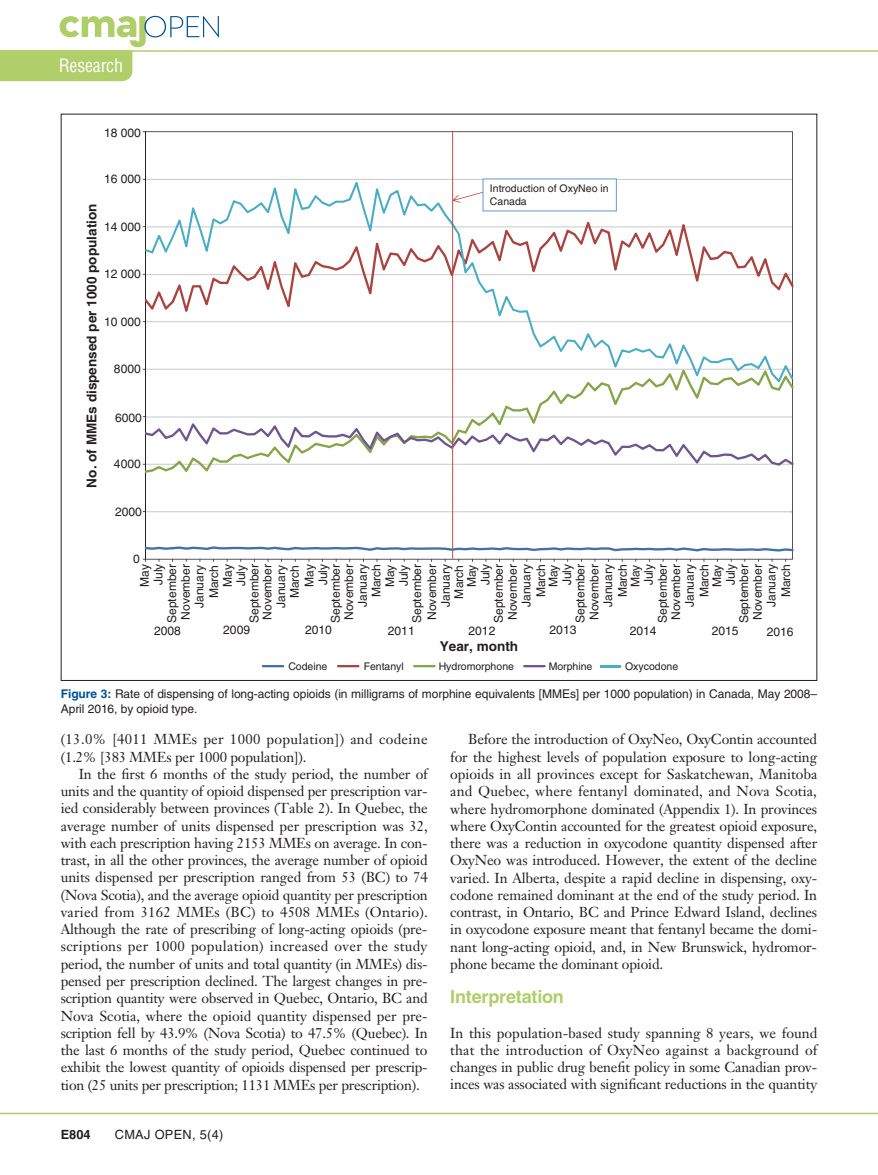
<style>
.page{position:relative;width:878px;height:1175px;background:#fff}
.page>*{position:absolute;margin:0;border:0;box-sizing:border-box;transform-origin:0 0}
.t1{font:700 18px "Helvetica LT Std";letter-spacing:-.01em;color:#afce69}
.t2{font:condensed 18px "Helvetica LT Std";letter-spacing:-.01em;color:#fff}
.t3{font:14.25px/17.2px "Janson Text LT Std";letter-spacing:-.01em;color:#231f20;text-align:justify}
.t4{font:14.25px/17.2px "Janson Text LT Std";letter-spacing:.02em;color:#231f20}
.t5{font:700 13.5px "Helvetica LT Std";color:#231f20}
.t6{font:12.75px "Helvetica LT Std";letter-spacing:.025em;color:#231f20}
.t7{font:700 12.75px "Helvetica LT Std";color:#231f20}
.t8{font:12.15px/13.6px "Helvetica LT Std";color:#231f20;text-align:right}
.t9{font:12px/14.2px "Helvetica LT Std";letter-spacing:-.005em;color:#231f20}
.t10{font:10.5px/12.6px "Helvetica LT Std";color:#231f20}
.s1{font-weight:700;color:#005295}
</style>
<div class="page">
<hr style="left:0;top:1112px;width:878px;height:2px;background:#afce69">
<hr style="left:0;top:50px;width:878px;height:2px;background:#afce69">
<svg style="left:0;top:16px;width:219px;height:65px"></svg>
<svg style="left:145px;top:131px;width:647px;height:428px"></svg>
<hr style="left:145px;top:132px;width:1px;height:427px;background:#231f20">
<svg style="left:145px;top:546px;width:648px;height:5px"></svg>
<svg style="left:145px;top:382px;width:648px;height:91px"></svg>
<svg style="left:143px;top:423px;width:650px;height:43px"></svg>
<svg style="left:145px;top:182px;width:648px;height:200px"></svg>
<hr style="left:262px;top:665px;width:22px;height:2px;background:#4371a7">
<hr style="left:337px;top:665px;width:22px;height:2px;background:#aa4440">
<hr style="left:413px;top:665px;width:22px;height:2px;background:#86a549">
<hr style="left:523px;top:665px;width:22px;height:2px;background:#6e568f">
<svg style="left:453px;top:192px;width:29px;height:11px"></svg>
<hr style="left:600px;top:665px;width:21px;height:2px;background:#4bacc6">
<hr style="left:452px;top:132px;width:1px;height:426px;background:#c04d4a">
<div style="left:482px;top:178px;width:134px;height:33px;background:#fff"></div>
<p class="t2" style="left:59px;top:54px;width:66px">Research</p>
<p class="t8" style="left:104px;top:126px;width:38px">18 000</p>
<p class="t8" style="left:104px;top:172px;width:38px">16 000</p>
<p class="t5" style="left:84px;top:487px;width:285px;rotate:-90deg">No. of MMEs dispensed per 1000 population</p>
<p class="t8" style="left:104px;top:220px;width:38px">14 000</p>
<p class="t8" style="left:104px;top:267px;width:38px">12 000</p>
<p class="t8" style="left:104px;top:315px;width:38px">10 000</p>
<p class="t8" style="left:114px;top:362px;width:28px">8000</p>
<p class="t8" style="left:115px;top:411px;width:28px">6000</p>
<p class="t8" style="left:114px;top:457px;width:28px">4000</p>
<p class="t8" style="left:115px;top:505px;width:28px">2000</p>
<p class="t10" style="left:490px;top:182px;width:120px">Introduction of OxyNeo in<br>Canada</p>
<p class="t8" style="left:133px;top:552px;width:8px">0</p>
<p class="t8" style="left:138px;top:623px;width:61px;rotate:-90deg">May<br>July<br>September</p>
<p class="t8" style="left:247px;top:623px;width:61px;rotate:-90deg">September</p>
<p class="t8" style="left:329px;top:623px;width:61px;rotate:-90deg">September</p>
<p class="t8" style="left:410px;top:623px;width:61px;rotate:-90deg">September</p>
<p class="t8" style="left:491px;top:623px;width:61px;rotate:-90deg">September</p>
<p class="t8" style="left:573px;top:623px;width:61px;rotate:-90deg">September</p>
<p class="t8" style="left:655px;top:623px;width:61px;rotate:-90deg">September</p>
<p class="t8" style="left:737px;top:623px;width:61px;rotate:-90deg">September</p>
<p class="t8" style="left:178px;top:620px;width:57px;rotate:-90deg">November<br>January<br>March<br>May<br>July</p>
<p class="t8" style="left:260px;top:620px;width:58px;rotate:-90deg">November<br>January<br>March<br>May<br>July</p>
<p class="t8" style="left:342px;top:620px;width:58px;rotate:-90deg">November<br>January<br>March<br>May<br>July</p>
<p class="t8" style="left:425px;top:620px;width:58px;rotate:-90deg">November<br>January<br>March<br>May<br>July</p>
<p class="t8" style="left:505px;top:620px;width:57px;rotate:-90deg">November<br>January</p>
<p class="t8" style="left:534px;top:587px;width:25px;line-height:13px;text-align:justify;text-indent:-10px;rotate:-90deg">March May July</p>
<p class="t8" style="left:587px;top:620px;width:58px;line-height:14.1px;rotate:-90deg">November<br>January<br>March</p>
<p class="t8" style="left:628px;top:587px;width:25px;text-align:left;rotate:-90deg">May<br>July</p>
<p class="t8" style="left:669px;top:620px;width:58px;line-height:14.1px;rotate:-90deg">November<br>January<br>March</p>
<p class="t8" style="left:710px;top:587px;width:25px;text-align:left;rotate:-90deg">May<br>July</p>
<p class="t8" style="left:750px;top:620px;width:57px;rotate:-90deg">November<br>January</p>
<p class="t8" style="left:779px;top:597px;width:35px;rotate:-90deg">March</p>
<p class="t8" style="left:154px;top:624px;width:28px">2008</p>
<p class="t8" style="left:223px;top:623px;width:28px">2009</p>
<p class="t8" style="left:305px;top:623px;width:28px">2010</p>
<p class="t8" style="left:388px;top:624px;width:28px">2011</p>
<p class="t8" style="left:468px;top:624px;width:28px">2012</p>
<p class="t10" style="left:438px;top:660px;width:77px">Hydromorphone</p>
<p class="t8" style="left:549px;top:623px;width:28px">2013</p>
<p class="t8" style="left:629px;top:624px;width:28px">2014</p>
<p class="t8" style="left:711px;top:624px;width:28px">2015</p>
<p class="t8" style="left:766px;top:624px;width:28px">2016</p>
<p class="t5" style="left:440px;top:637px;width:80px">Year, month</p>
<p class="t10" style="left:288px;top:660px;width:41px">Codeine</p>
<p class="t10" style="left:363px;top:660px;width:42px">Fentanyl</p>
<p class="t10" style="left:548px;top:660px;width:45px">Morphine</p>
<p class="t10" style="left:625px;top:660px;width:55px">Oxycodone</p>
<p class="t9" style="left:61px;top:687px;width:757px"><span class="s1">Figure 3:</span> Rate of dispensing of long-acting opioids (in milligrams of morphine equivalents [MMEs] per 1000 population) in Canada, May 2008–<br>April 2016, by opioid type.</p>
<p class="t4" style="left:61px;top:730px;width:368px">(13.0% [4011 MMEs per 1000 population]) and codeine (1.2% [383 MMEs per 1000 population]).</p>
<p class="t3" style="left:61px;top:765px;width:368px;text-indent:18px">In the first 6 months of the study period, the number of units and the quantity of opioid dispensed per prescription var&shy;ied considerably between provinces (Table 2). In Quebec, the average number of units dispensed per prescription was 32, with each prescription having 2153 MMEs on average. In con&shy;trast, in all the other provinces, the average number of opioid units dispensed per prescription ranged from 53 (BC) to 74 (Nova Scotia), and the average opioid quantity per prescription varied from 3162 MMEs (BC) to 4508 MMEs (Ontario).<br>Although the rate of prescribing of long-acting opioids (pre&shy;scriptions per 1000 population) increased over the study period, the number of units and total quantity (in MMEs) dis&shy;pensed per prescription declined. The largest changes in pre&shy;scription quantity were observed in Quebec, Ontario, BC and Nova Scotia, where the opioid quantity dispensed per pre&shy;scription fell by 43.9% (Nova Scotia) to 47.5% (Quebec). In the last 6 months of the study period, Quebec continued to exhibit the lowest quantity of opioids dispensed per prescrip&shy;tion (25 units per prescription; 1131 MMEs per prescription).</p>
<p class="t7" style="left:61px;top:1126px;width:31px">E804</p>
<p class="t6" style="left:115px;top:1127px;width:110px">CMAJ OPEN, 5(4)</p>
<p class="t3" style="left:450px;top:730px;width:368px;text-indent:18px">Before the introduction of OxyNeo, OxyContin accounted for the highest levels of population exposure to long-acting opioids in all provinces except for Saskatchewan, Manitoba and Quebec, where fentanyl dominated, and Nova Scotia, where hydromorphone dominated (Appendix 1). In provinces where OxyContin accounted for the greatest opioid exposure, there was a reduction in oxycodone quantity dispensed after OxyNeo was introduced. However, the extent of the decline varied. In Alberta, despite a rapid decline in dispensing, oxy&shy;codone remained dominant at the end of the study period. In contrast, in Ontario, BC and Prince Edward Island, declines in oxycodone exposure meant that fentanyl became the domi&shy;nant long-acting opioid, and, in New Brunswick, hydromor&shy;phone became the dominant opioid.</p>
<p class="t1" style="left:450px;top:985px;width:115px">Interpretation</p>
<p class="t3" style="left:450px;top:1024px;width:368px">In this population-based study spanning 8 years, we found that the introduction of OxyNeo against a background of changes in public drug benefit policy in some Canadian prov&shy;inces was associated with significant reductions in the quantity</p>
</div>
